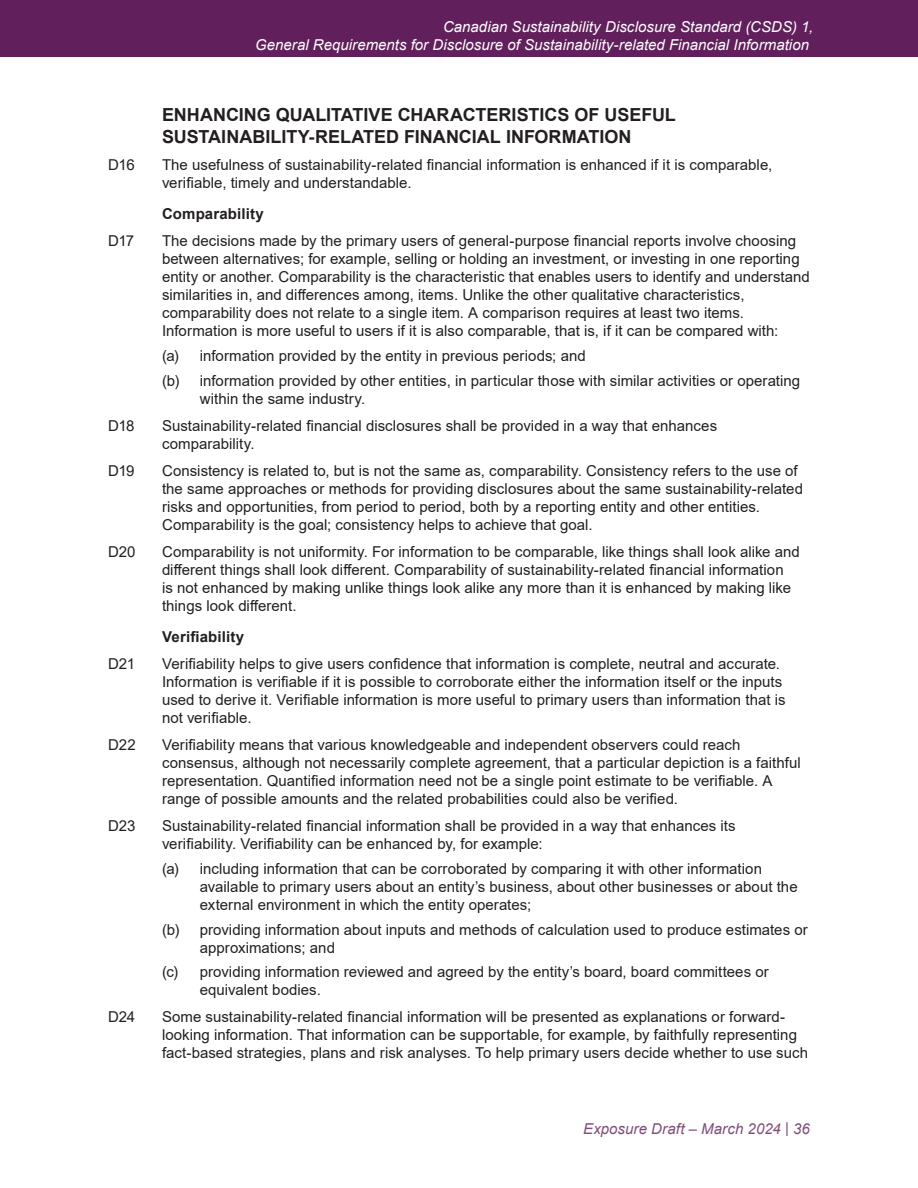
<style>
.page{position:relative;width:918px;height:1188px;background:#fff}
.page>*{position:absolute;margin:0;border:0;box-sizing:border-box;transform-origin:0 0}
.t1{font:700 18px/21.6px "Arial";color:#231f20}
.t2{font:15px/18px "Arial";letter-spacing:.005em;color:#231f20}
.t3{font:italic 15px/18px "Arial";letter-spacing:.005em;color:#fff;text-align:right}
.t4{font:italic 15px "Arial";letter-spacing:.01em;color:#804d7c}
.t5{font:700 15px "Arial";letter-spacing:.01em;color:#231f20}
</style>
<div class="page">
<div style="left:0;top:0;width:918px;height:57px;background:#611f5c"></div>
<p class="t3" style="left:255px;top:17px;width:560px">Canadian Sustainability Disclosure Standard (CSDS) 1,<br>General Requirements for Disclosure of Sustainability-related Financial Information</p>
<h3 class="t1" style="left:162px;top:104px;width:515px">ENHANCING QUALITATIVE CHARACTERISTICS OF USEFUL<br>SUSTAINABILITY-RELATED FINANCIAL INFORMATION</h3>
<p class="t2" style="left:108px;top:155px;width:28px">D16</p>
<p class="t2" style="left:162px;top:155px;width:612px">The usefulness of sustainability-related financial information is enhanced if it is comparable, verifiable, timely and understandable.</p>
<h4 class="t5" style="left:162px;top:203px;width:103px">Comparability</h4>
<p class="t2" style="left:108px;top:232px;width:28px">D17</p>
<p class="t2" style="left:162px;top:232px;width:649px">The decisions made by the primary users of general-purpose financial reports involve choosing between alternatives; for example, selling or holding an investment, or investing in one reporting entity or another. Comparability is the characteristic that enables users to identify and understand similarities in, and differences among, items. Unlike the other qualitative characteristics, comparability does not relate to a single item. A comparison requires at least two items.<br>Information is more useful to users if it is also comparable, that is, if it can be compared with:</p>
<p class="t2" style="left:162px;top:347px;width:425px">(a) information provided by the entity in previous periods; and</p>
<p class="t2" style="left:200px;top:371px;width:602px;text-indent:-38px">(b) information provided by other entities, in particular those with similar activities or operating within the same industry.</p>
<p class="t2" style="left:108px;top:416px;width:28px">D18</p>
<p class="t2" style="left:162px;top:416px;width:557px">Sustainability-related financial disclosures shall be provided in a way that enhances comparability.</p>
<p class="t2" style="left:108px;top:461px;width:28px">D19</p>
<p class="t2" style="left:162px;top:461px;width:643px">Consistency is related to, but is not the same as, comparability. Consistency refers to the use of the same approaches or methods for providing disclosures about the same sustainability-related risks and opportunities, from period to period, both by a reporting entity and other entities.<br>Comparability is the goal; consistency helps to achieve that goal.</p>
<p class="t2" style="left:108px;top:542px;width:29px">D20</p>
<p class="t2" style="left:162px;top:542px;width:639px">Comparability is not uniformity. For information to be comparable, like things shall look alike and different things shall look different. Comparability of sustainability-related financial information<br>is not enhanced by making unlike things look alike any more than it is enhanced by making like things look different.</p>
<h4 class="t5" style="left:162px;top:626px;width:84px">Verifiability</h4>
<p class="t2" style="left:108px;top:655px;width:29px">D21</p>
<p class="t2" style="left:162px;top:655px;width:625px">Verifiability helps to give users confidence that information is complete, neutral and accurate.<br>Information is verifiable if it is possible to corroborate either the information itself or the inputs used to derive it. Verifiable information is more useful to primary users than information that is not verifiable.</p>
<p class="t2" style="left:108px;top:736px;width:29px">D22</p>
<p class="t2" style="left:162px;top:736px;width:640px">Verifiability means that various knowledgeable and independent observers could reach consensus, although not necessarily complete agreement, that a particular depiction is a faithful representation. Quantified information need not be a single point estimate to be verifiable. A range of possible amounts and the related probabilities could also be verified.</p>
<p class="t2" style="left:108px;top:817px;width:29px">D23</p>
<p class="t2" style="left:162px;top:817px;width:575px">Sustainability-related financial information shall be provided in a way that enhances its verifiability. Verifiability can be enhanced by, for example:</p>
<p class="t2" style="left:200px;top:860px;width:599px;text-indent:-38px">(a) including information that can be corroborated by comparing it with other information available to primary users about an entity’s business, about other businesses or about the external environment in which the entity operates;</p>
<p class="t2" style="left:200px;top:920px;width:610px;text-indent:-38px">(b) providing information about inputs and methods of calculation used to produce estimates or approximations; and</p>
<p class="t2" style="left:200px;top:963px;width:571px;text-indent:-38px">(c) providing information reviewed and agreed by the entity’s board, board committees or equivalent bodies.</p>
<p class="t2" style="left:108px;top:1008px;width:29px">D24</p>
<p class="t2" style="left:162px;top:1008px;width:648px">Some sustainability-related financial information will be presented as explanations or forward&shy;looking information. That information can be supportable, for example, by faithfully representing fact-based strategies, plans and risk analyses. To help primary users decide whether to use such</p>
<p class="t4" style="left:583px;top:1119px;width:228px">Exposure Draft – March 2024 | 36</p>
</div>
